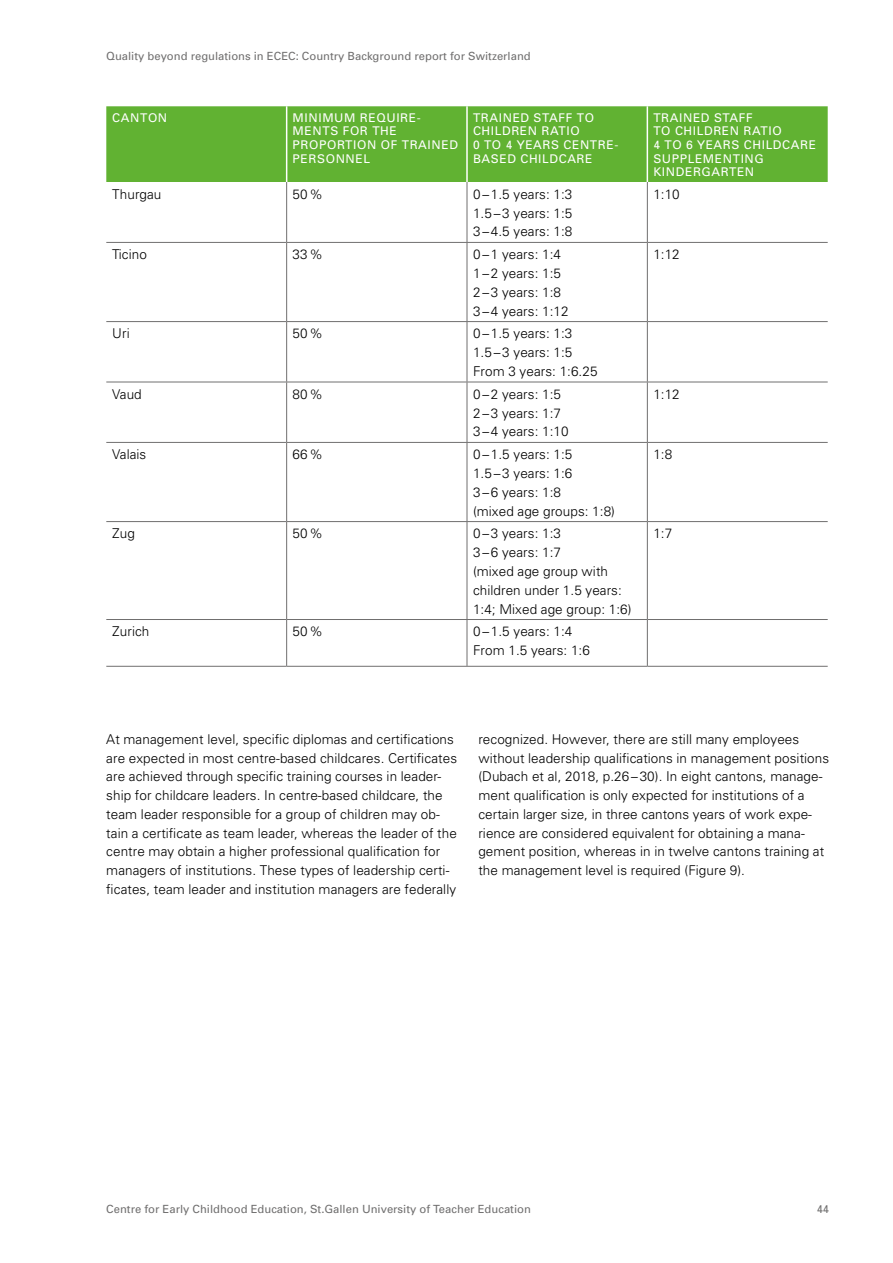
<style>
.page{position:relative;width:893px;height:1263px;background:#fff}
.page>*{position:absolute;margin:0;border:0;box-sizing:border-box;transform-origin:0 0}
._03_Text{font:300 13.5px/18.8px "Univers";letter-spacing:.005em;color:#000}
._03_Text-2{font:12px/13.5px "Univers";letter-spacing:.05em;color:#fff}
.t1{font:11.25px "Univers";color:#706f6f}
</style>
<div class="page">
<div style="left:106px;top:106px;width:722px;height:76px;background:#61b232"></div>
<hr style="left:286px;top:106px;width:1px;height:76px;background:#fff">
<hr style="left:466px;top:106px;width:2px;height:76px;background:#fff">
<hr style="left:647px;top:106px;width:1px;height:76px;background:#fff">
<hr style="left:286px;top:182px;width:1px;height:60px;background:#706f6f">
<hr style="left:467px;top:182px;width:1px;height:60px;background:#706f6f">
<hr style="left:647px;top:182px;width:1px;height:60px;background:#706f6f">
<hr style="left:647px;top:243px;width:1px;height:78px;background:#706f6f">
<hr style="left:647px;top:322px;width:1px;height:60px;background:#706f6f">
<hr style="left:647px;top:382px;width:1px;height:60px;background:#706f6f">
<hr style="left:647px;top:443px;width:1px;height:78px;background:#706f6f">
<hr style="left:647px;top:522px;width:1px;height:97px;background:#706f6f">
<hr style="left:647px;top:620px;width:1px;height:46px;background:#706f6f">
<hr style="left:467px;top:243px;width:1px;height:78px;background:#706f6f">
<hr style="left:467px;top:322px;width:1px;height:60px;background:#706f6f">
<hr style="left:467px;top:382px;width:1px;height:60px;background:#706f6f">
<hr style="left:467px;top:443px;width:1px;height:78px;background:#706f6f">
<hr style="left:467px;top:522px;width:1px;height:97px;background:#706f6f">
<hr style="left:467px;top:620px;width:1px;height:46px;background:#706f6f">
<hr style="left:286px;top:243px;width:1px;height:78px;background:#706f6f">
<hr style="left:286px;top:322px;width:1px;height:60px;background:#706f6f">
<hr style="left:286px;top:382px;width:1px;height:60px;background:#706f6f">
<hr style="left:286px;top:443px;width:1px;height:78px;background:#706f6f">
<hr style="left:286px;top:522px;width:1px;height:97px;background:#706f6f">
<hr style="left:286px;top:620px;width:1px;height:46px;background:#706f6f">
<hr style="left:106px;top:242px;width:181px;height:1px;background:#706f6f">
<hr style="left:287px;top:242px;width:180px;height:1px;background:#706f6f">
<hr style="left:467px;top:242px;width:180px;height:1px;background:#706f6f">
<hr style="left:647px;top:242px;width:181px;height:1px;background:#706f6f">
<hr style="left:106px;top:321px;width:181px;height:1px;background:#706f6f">
<hr style="left:287px;top:321px;width:180px;height:1px;background:#706f6f">
<hr style="left:467px;top:321px;width:180px;height:1px;background:#706f6f">
<hr style="left:647px;top:321px;width:181px;height:1px;background:#706f6f">
<hr style="left:106px;top:382px;width:181px;height:1px;background:#706f6f">
<hr style="left:287px;top:382px;width:180px;height:1px;background:#706f6f">
<hr style="left:467px;top:382px;width:180px;height:1px;background:#706f6f">
<hr style="left:647px;top:382px;width:181px;height:1px;background:#706f6f">
<hr style="left:106px;top:442px;width:181px;height:1px;background:#706f6f">
<hr style="left:287px;top:442px;width:180px;height:1px;background:#706f6f">
<hr style="left:467px;top:442px;width:180px;height:1px;background:#706f6f">
<hr style="left:647px;top:442px;width:181px;height:1px;background:#706f6f">
<hr style="left:106px;top:521px;width:181px;height:1px;background:#706f6f">
<hr style="left:287px;top:521px;width:180px;height:1px;background:#706f6f">
<hr style="left:467px;top:521px;width:180px;height:1px;background:#706f6f">
<hr style="left:647px;top:521px;width:181px;height:1px;background:#706f6f">
<hr style="left:106px;top:619px;width:181px;height:1px;background:#706f6f">
<hr style="left:287px;top:619px;width:180px;height:1px;background:#706f6f">
<hr style="left:467px;top:619px;width:180px;height:1px;background:#706f6f">
<hr style="left:647px;top:619px;width:181px;height:1px;background:#706f6f">
<hr style="left:106px;top:666px;width:181px;height:1px;background:#706f6f">
<hr style="left:287px;top:666px;width:180px;height:1px;background:#706f6f">
<hr style="left:467px;top:666px;width:180px;height:1px;background:#706f6f">
<hr style="left:647px;top:666px;width:181px;height:1px;background:#706f6f">
<p class="t1" style="left:106px;top:49px;width:426px">Quality beyond regulations in ECEC: Country Background report for Switzerland</p>
<p class="_03_Text-2" style="left:112px;top:111px;width:57px">CANTON</p>
<p class="_03_Text-2" style="left:293px;top:111px;width:167px">MINIMUM REQUIRE-<br>MENTS FOR THE<br>PROPORTION OF TRAINED<br>PERSONNEL</p>
<p class="_03_Text-2" style="left:473px;top:111px;width:146px">TRAINED STAFF TO<br>CHILDREN RATIO<br>0 TO 4 YEARS CENTRE-<br>BASED CHILDCARE</p>
<p class="_03_Text-2" style="left:653px;top:111px;width:164px">TRAINED STAFF<br>TO CHILDREN RATIO<br>4 TO 6 YEARS CHILDCARE<br>SUPPLEMENTING<br>KINDERGARTEN</p>
<p class="_03_Text" style="left:112px;top:184px;width:51px">Thurgau</p>
<p class="_03_Text" style="left:293px;top:184px;width:32px">50%</p>
<p class="_03_Text" style="left:473px;top:184px;width:101px">0–1.5 years: 1:3</p>
<p class="_03_Text" style="left:473px;top:203px;width:101px">1.5–3 years: 1:5</p>
<p class="_03_Text" style="left:473px;top:222px;width:101px">3–4.5 years: 1:8</p>
<p class="_03_Text" style="left:653px;top:184px;width:28px">1:10</p>
<p class="_03_Text" style="left:112px;top:245px;width:36px">Ticino</p>
<p class="_03_Text" style="left:293px;top:245px;width:32px">33%</p>
<p class="_03_Text" style="left:473px;top:245px;width:90px">0–1 years: 1:4</p>
<p class="_03_Text" style="left:473px;top:264px;width:90px">1–2 years: 1:5</p>
<p class="_03_Text" style="left:473px;top:282px;width:90px">2–3 years: 1:8</p>
<p class="_03_Text" style="left:473px;top:301px;width:97px">3–4 years: 1:12</p>
<p class="_03_Text" style="left:112px;top:324px;width:19px">Uri</p>
<p class="_03_Text" style="left:293px;top:324px;width:32px">50%</p>
<p class="_03_Text" style="left:473px;top:324px;width:101px">0–1.5 years: 1:3</p>
<p class="_03_Text" style="left:473px;top:343px;width:101px">1.5–3 years: 1:5</p>
<p class="_03_Text" style="left:473px;top:361px;width:126px">From 3 years: 1:6.25</p>
<p class="_03_Text" style="left:112px;top:384px;width:31px">Vaud</p>
<p class="_03_Text" style="left:293px;top:384px;width:32px">80%</p>
<p class="_03_Text" style="left:473px;top:384px;width:90px">0–2 years: 1:5</p>
<p class="_03_Text" style="left:473px;top:403px;width:90px">2–3 years: 1:7</p>
<p class="_03_Text" style="left:473px;top:422px;width:97px">3–4 years: 1:10</p>
<p class="_03_Text" style="left:112px;top:445px;width:36px">Valais</p>
<p class="_03_Text" style="left:293px;top:445px;width:32px">66%</p>
<p class="_03_Text" style="left:473px;top:445px;width:101px">0–1.5 years: 1:5</p>
<p class="_03_Text" style="left:473px;top:463px;width:101px">1.5–3 years: 1:6</p>
<p class="_03_Text" style="left:473px;top:482px;width:90px">3–6 years: 1:8</p>
<p class="_03_Text" style="left:473px;top:501px;width:143px">(mixed age groups: 1:8)</p>
<p class="_03_Text" style="left:112px;top:524px;width:24px">Zug</p>
<p class="_03_Text" style="left:293px;top:524px;width:32px">50%</p>
<p class="_03_Text" style="left:473px;top:524px;width:90px">0–3 years: 1:3</p>
<p class="_03_Text" style="left:473px;top:543px;width:90px">3–6 years: 1:7</p>
<p class="_03_Text" style="left:473px;top:561px;width:160px">(mixed age group with children under 1.5 years:<br>1:4; Mixed age group: 1:6)</p>
<p class="_03_Text" style="left:112px;top:622px;width:39px">Zurich</p>
<p class="_03_Text" style="left:293px;top:622px;width:32px">50%</p>
<p class="_03_Text" style="left:473px;top:622px;width:101px">0–1.5 years: 1:4</p>
<p class="_03_Text" style="left:473px;top:641px;width:118px">From 1.5 years: 1:6</p>
<p class="_03_Text" style="left:653px;top:245px;width:28px">1:12</p>
<p class="_03_Text" style="left:653px;top:384px;width:28px">1:12</p>
<p class="_03_Text" style="left:653px;top:445px;width:20px">1:8</p>
<p class="_03_Text" style="left:653px;top:524px;width:20px">1:7</p>
<p class="_03_Text" style="left:106px;top:729px;width:352px">At management level, specific diplomas and certifications are expected in most centre-based childcares. Certificates are achieved through specific training courses in leader&shy;ship for childcare leaders. In centre-based childcare, the team leader responsible for a group of children may ob&shy;tain a certificate as team leader, whereas the leader of the centre may obtain a higher professional qualification for managers of institutions. These types of leadership certi&shy;ficates, team leader and institution managers are federally</p>
<p class="_03_Text" style="left:478px;top:729px;width:352px">recognized. However, there are still many employees without leadership qualifications in management positions (Dubach et al, 2018, p.26–30). In eight cantons, manage&shy;ment qualification is only expected for institutions of a certain larger size, in three cantons years of work expe&shy;rience are considered equivalent for obtaining a mana&shy;gement position, whereas in in twelve cantons training at the management level is required (Figure 9).</p>
<p class="t1" style="left:106px;top:1202px;width:426px">Centre for Early Childhood Education, St.Gallen University of Teacher Education</p>
<p class="t1" style="left:817px;top:1202px;width:14px">44</p>
</div>
